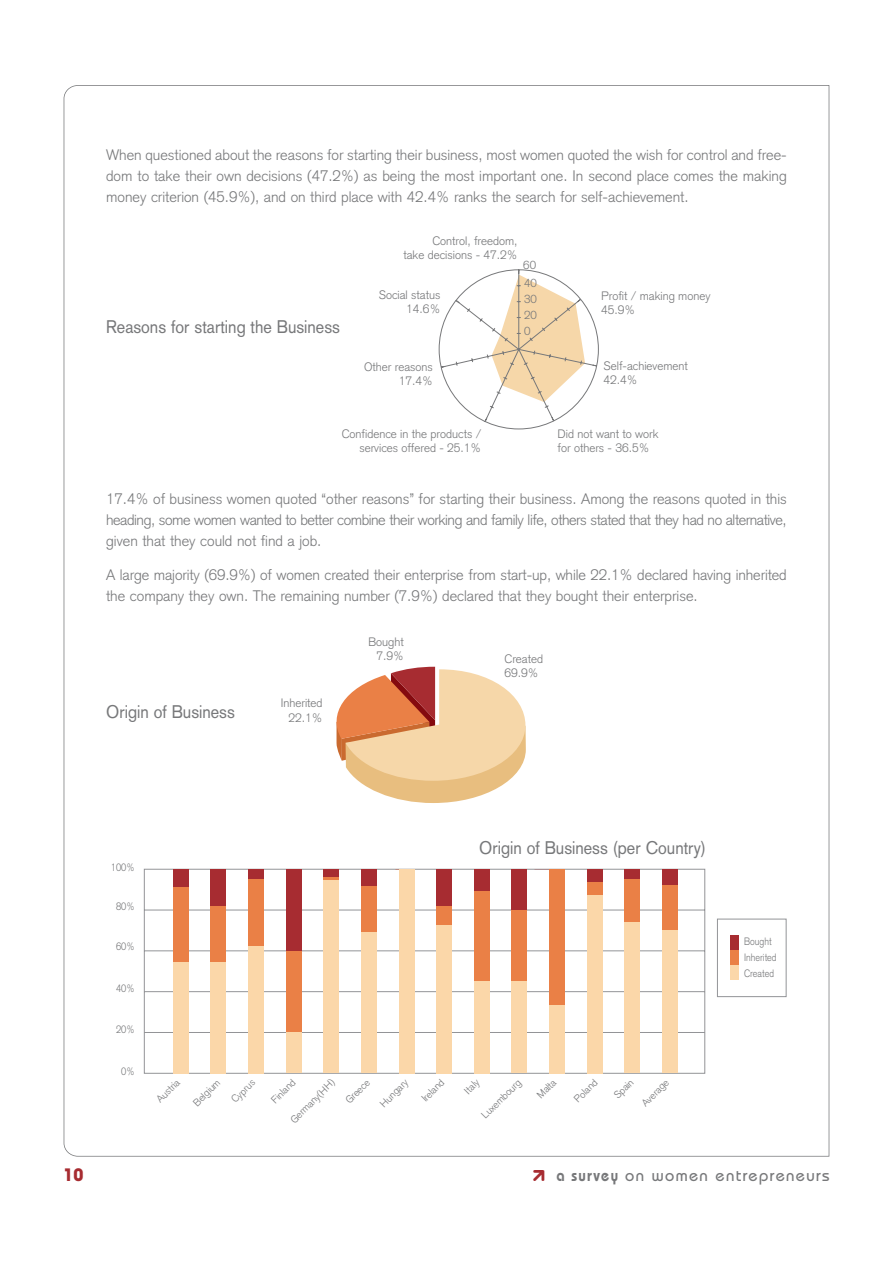
<style>
.page{position:relative;width:893px;height:1263px;background:#fff}
.page>*{position:absolute;margin:0;border:0;box-sizing:border-box;transform-origin:0 0}
.t1{font:18px "Akzidenz Grotesk";color:#77787a;scale:.9 1}
.t2{font:700 18px "Bauhaus";color:#a72c31}
.t3{font:500 16.5px "Bauhaus";letter-spacing:.085em;color:#77787a}
.t4{font:300 15px/21px "Akzidenz Grotesk";color:#77787a;text-align:justify}
.t5{font:300 12px/14.2px "Akzidenz Grotesk";color:#77787a;text-align:right}
.t6{font:300 11.4px "Akzidenz Grotesk";color:#77787a}
.t7{font:300 10.5px/15.8px "Akzidenz Grotesk";color:#77787a;scale:.89 1}
.t8{font:300 10.2px "Akzidenz Grotesk";color:#77787a}
.s1{font-family:"Arrowdyn";font-weight:700;color:#a72c31}
.s2{font-weight:600}
</style>
<div class="page">
<svg style="left:64px;top:85px;width:14px;height:1072px"></svg>
<svg style="left:143px;top:868px;width:562px;height:206px"></svg>
<div style="left:717px;top:919px;width:69px;height:78px;border:1px solid #939497"></div>
<div style="left:730px;top:935px;width:8px;height:15px;background:#a72c31"></div>
<div style="left:730px;top:950px;width:8px;height:15px;background:#ea8046"></div>
<div style="left:730px;top:965px;width:8px;height:15px;background:#fbd7a9"></div>
<div style="left:210px;top:869px;width:16px;height:37px;background:#a72c31"></div>
<div style="left:210px;top:906px;width:16px;height:56px;background:#ea8046"></div>
<div style="left:210px;top:962px;width:16px;height:111px;background:#fbd7a9"></div>
<div style="left:248px;top:869px;width:16px;height:10px;background:#a72c31"></div>
<div style="left:248px;top:879px;width:16px;height:67px;background:#ea8046"></div>
<div style="left:248px;top:946px;width:16px;height:127px;background:#fbd7a9"></div>
<div style="left:286px;top:869px;width:15px;height:82px;background:#a72c31"></div>
<div style="left:286px;top:951px;width:15px;height:81px;background:#ea8046"></div>
<div style="left:286px;top:1032px;width:15px;height:41px;background:#fbd7a9"></div>
<div style="left:323px;top:869px;width:16px;height:8px;background:#a72c31"></div>
<svg style="left:323px;top:877px;width:16px;height:4px"></svg>
<div style="left:323px;top:881px;width:16px;height:192px;background:#fbd7a9"></div>
<div style="left:361px;top:869px;width:16px;height:17px;background:#a72c31"></div>
<div style="left:361px;top:886px;width:16px;height:46px;background:#ea8046"></div>
<div style="left:361px;top:932px;width:16px;height:141px;background:#fbd7a9"></div>
<div style="left:398px;top:869px;width:16px;height:204px;background:#fbd7a9"></div>
<div style="left:436px;top:869px;width:16px;height:37px;background:#a72c31"></div>
<div style="left:436px;top:906px;width:16px;height:19px;background:#ea8046"></div>
<div style="left:436px;top:925px;width:16px;height:148px;background:#fbd7a9"></div>
<div style="left:474px;top:869px;width:15px;height:23px;background:#a72c31"></div>
<div style="left:474px;top:892px;width:15px;height:89px;background:#ea8046"></div>
<div style="left:474px;top:981px;width:15px;height:92px;background:#fbd7a9"></div>
<div style="left:511px;top:869px;width:16px;height:41px;background:#a72c31"></div>
<div style="left:511px;top:910px;width:16px;height:71px;background:#ea8046"></div>
<div style="left:511px;top:981px;width:16px;height:92px;background:#fbd7a9"></div>
<div style="left:549px;top:869px;width:16px;height:136px;background:#ea8046"></div>
<div style="left:549px;top:1005px;width:16px;height:68px;background:#fbd7a9"></div>
<div style="left:587px;top:869px;width:15px;height:13px;background:#a72c31"></div>
<div style="left:587px;top:882px;width:15px;height:13px;background:#ea8046"></div>
<div style="left:587px;top:895px;width:15px;height:178px;background:#fbd7a9"></div>
<div style="left:624px;top:869px;width:16px;height:10px;background:#a72c31"></div>
<div style="left:624px;top:879px;width:16px;height:43px;background:#ea8046"></div>
<div style="left:624px;top:922px;width:16px;height:151px;background:#fbd7a9"></div>
<div style="left:662px;top:869px;width:15px;height:16px;background:#a72c31"></div>
<div style="left:662px;top:885px;width:15px;height:46px;background:#ea8046"></div>
<div style="left:662px;top:931px;width:15px;height:142px;background:#fbd7a9"></div>
<div style="left:173px;top:869px;width:15px;height:19px;background:#a72c31"></div>
<div style="left:173px;top:888px;width:15px;height:74px;background:#ea8046"></div>
<div style="left:173px;top:962px;width:15px;height:111px;background:#fbd7a9"></div>
<svg style="left:438px;top:269px;width:161px;height:161px"></svg>
<svg style="left:336px;top:667px;width:190px;height:136px"></svg>
<p class="t4" style="left:106px;top:146px;width:682px">When questioned about the reasons for starting their business, most women quoted the wish for control and free&shy;dom to take their own decisions (47.2%) as being the most important one. In second place comes the making money criterion (45.9%), and on third place with 42.4% ranks the search for self-achievement.</p>
<p class="t5" style="left:403px;top:235px;width:116px">Control, freedom,<br>take decisions - 47.2%</p>
<p class="t6" style="left:523px;top:261px;width:14px">60</p>
<p class="t1" style="left:106px;top:321px;width:261px">Reasons for starting the Business</p>
<p class="t5" style="left:379px;top:289px;width:63px">Social status<br>14.6%</p>
<p class="t5" style="left:364px;top:361px;width:70px">Other reasons<br>17.4%</p>
<p class="t6" style="left:524px;top:279px;width:14px">40</p>
<p class="t6" style="left:524px;top:295px;width:14px">30</p>
<p class="t6" style="left:524px;top:311px;width:14px">20</p>
<p class="t6" style="left:524px;top:327px;width:8px">0</p>
<p class="t5" style="left:601px;top:290px;width:111px;text-align:left">Profit / making money<br>45.9%</p>
<p class="t5" style="left:603px;top:360px;width:86px;text-align:left">Self-achievement<br>42.4%</p>
<p class="t5" style="left:342px;top:428px;width:141px">Confidence in the products / services offered - 25.1%</p>
<p class="t5" style="left:557px;top:428px;width:102px;text-align:left">Did not want to work for others - 36.5%</p>
<p class="t4" style="left:106px;top:490px;width:682px">17.4% of business women quoted “other reasons” for starting their business. Among the reasons quoted in this heading, some women wanted to better combine their working and family life, others stated that they had no alternative, given that they could not find a job.</p>
<p class="t4" style="left:106px;top:566px;width:682px">A large majority (69.9%) of women created their enterprise from start-up, while 22.1% declared having inherited the company they own. The remaining number (7.9%) declared that they bought their enterprise.</p>
<p class="t1" style="left:106px;top:705px;width:144px">Origin of Business</p>
<p class="t5" style="left:281px;top:697px;width:43px">Inherited<br>22.1%</p>
<p class="t5" style="left:368px;top:636px;width:37px">Bought<br>7.9%</p>
<p class="t5" style="left:504px;top:653px;width:40px;text-align:left">Created<br>69.9%</p>
<p class="t7" style="left:111px;top:861px;width:28px">100%</p>
<p class="t7" style="left:116px;top:900px;width:22px">80%</p>
<p class="t7" style="left:116px;top:940px;width:22px">60%</p>
<p class="t7" style="left:116px;top:982px;width:22px">40%</p>
<p class="t7" style="left:116px;top:1023px;width:22px">20%</p>
<p class="t7" style="left:121px;top:1065px;width:17px">0%</p>
<p class="t1" style="left:479px;top:841px;width:253px">Origin of Business (per Country)</p>
<p class="t8" style="left:155px;top:1098px;width:30px;rotate:-45deg">Austria</p>
<p class="t8" style="left:192px;top:1102px;width:35px;rotate:-45deg">Belgium</p>
<p class="t8" style="left:230px;top:1098px;width:30px;rotate:-45deg">Cyprus</p>
<p class="t8" style="left:289px;top:1119px;width:59px;rotate:-45deg">Germany(HH)</p>
<p class="t8" style="left:270px;top:1099px;width:31px;rotate:-45deg">Finland</p>
<p class="t8" style="left:344px;top:1099px;width:31px;rotate:-45deg">Greece</p>
<p class="t8" style="left:379px;top:1103px;width:36px;rotate:-45deg">Hungary</p>
<p class="t8" style="left:420px;top:1097px;width:29px;rotate:-45deg">Ireland</p>
<p class="t8" style="left:463px;top:1089px;width:18px;rotate:-45deg">Italy</p>
<p class="t8" style="left:480px;top:1114px;width:53px;rotate:-45deg">Luxembourg</p>
<p class="t8" style="left:536px;top:1094px;width:24px;rotate:-45deg">Malta</p>
<p class="t8" style="left:573px;top:1098px;width:30px;rotate:-45deg">Poland</p>
<p class="t8" style="left:640px;top:1102px;width:35px;rotate:-45deg">Average</p>
<p class="t8" style="left:613px;top:1094px;width:25px;rotate:-45deg">Spain</p>
<p class="t7" style="left:744px;top:935px;width:38px">Bought<br>Inherited<br>Created</p>
<p class="t2" style="left:64px;top:1168px;width:22px">10</p>
<p class="t3" style="left:531px;top:1170px;width:299px"><span class="s1">0</span> <span class="s2">a survey</span> on women entrepreneurs</p>
</div>
